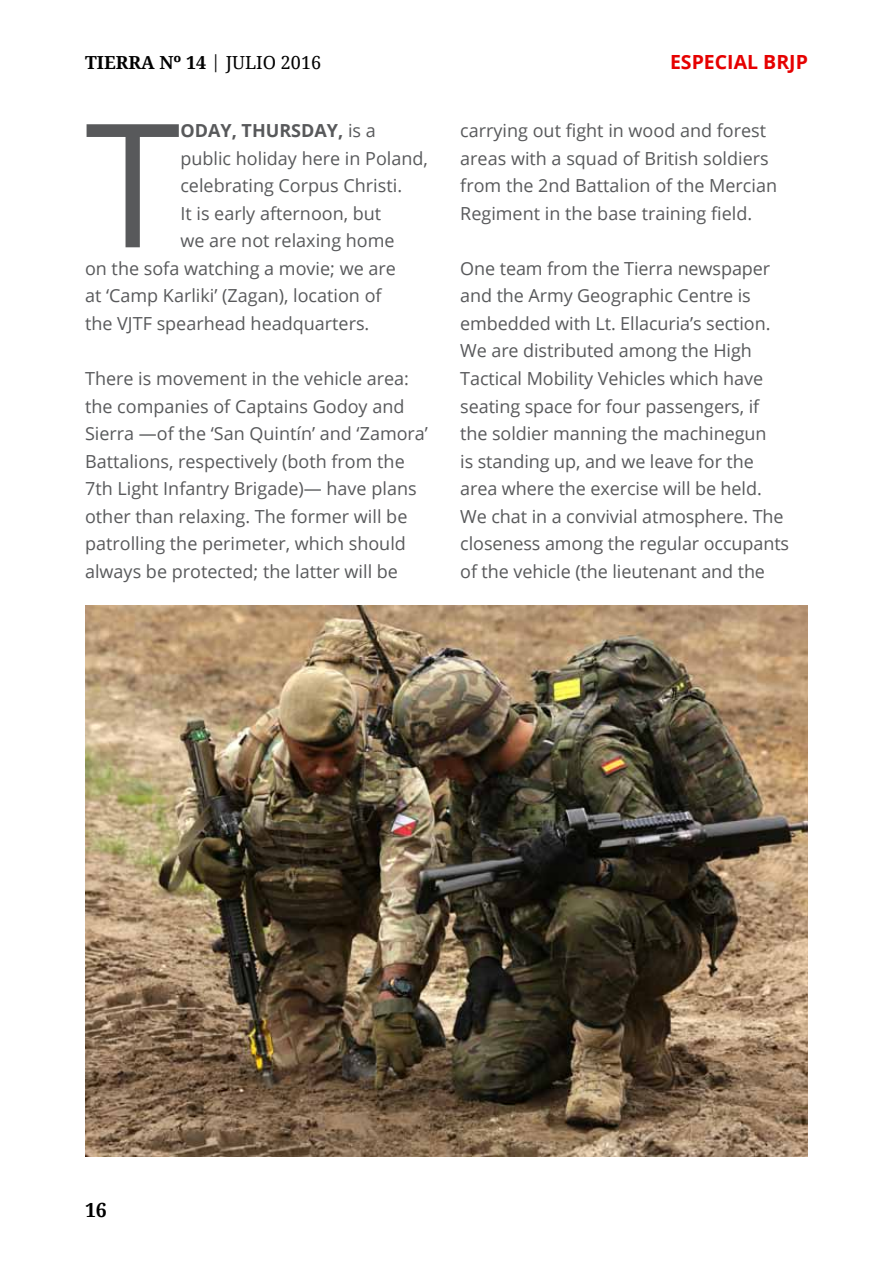
<style>
.page{position:relative;width:893px;height:1263px;background:#fff}
.page>*{position:absolute;margin:0;border:0;box-sizing:border-box;transform-origin:0 0}
.t1{font:172.35px "Open Sans";color:#58595b}
.t2{font:700 19.5px "Open Sans";color:#e60000}
.t3{font:700 19.5px "Droid Serif";color:#000}
.t4{font:18px/27.6px "Open Sans";color:#58595b}
.t5{font:700 18px "Droid Serif";color:#000}
.t6{font:700 18px "Open Sans";color:#58595b}
.s1{font-weight:400}
.s2{font-weight:700}
</style>
<div class="page">
<img style="left:85px;top:605px;width:723px;height:551px">
<p class="t5" style="left:85px;top:52px;width:238px">TIERRA Nº 14 <span class="s1">| JULIO 2016</span></p>
<p class="t2" style="left:670px;top:48px;width:139px">ESPECIAL BRJP</p>
<h1 class="t1" style="left:85px;top:67px;width:97px">T</h1>
<p class="t6" style="left:180px;top:118px;width:14px">ODAY</p>
<p class="t6" style="left:232px;top:118px;width:47px">, THURSDAY</p>
<p class="t4" style="left:338px;top:116px;width:39px"><span class="s2">,</span> is a</p>
<p class="t4" style="left:180px;top:144px;width:249px">public holiday here in Poland,</p>
<p class="t4" style="left:180px;top:171px;width:223px">celebrating Corpus Christi.</p>
<p class="t4" style="left:180px;top:199px;width:202px">It is early afternoon, but</p>
<p class="t4" style="left:180px;top:226px;width:216px">we are not relaxing home</p>
<p class="t4" style="left:85px;top:254px;width:312px">on the sofa watching a movie; we are</p>
<p class="t4" style="left:85px;top:282px;width:298px">at ‘Camp Karliki’ (Zagan), location of</p>
<p class="t4" style="left:85px;top:309px;width:286px">the VJTF spearhead headquarters.</p>
<p class="t4" style="left:85px;top:364px;width:344px">There is movement in the vehicle area: the companies of Captains Godoy and Sierra —of the ‘San Quintín’ and ‘Zamora’ Battalions, respectively (both from the 7th Light Infantry Brigade)— have plans other than relaxing. The former will be patrolling the perimeter, which should always be protected; the latter will be</p>
<p class="t4" style="left:460px;top:116px;width:318px">carrying out fight in wood and forest areas with a squad of British soldiers from the 2nd Battalion of the Mercian Regiment in the base training field.</p>
<p class="t4" style="left:460px;top:254px;width:330px">One team from the Tierra newspaper and the Army Geographic Centre is embedded with Lt. Ellacuria’s section.<br>We are distributed among the High Tactical Mobility Vehicles which have seating space for four passengers, if the soldier manning the machinegun<br>is standing up, and we leave for the area where the exercise will be held.<br>We chat in a convivial atmosphere. The closeness among the regular occupants of the vehicle (the lieutenant and the</p>
<p class="t3" style="left:85px;top:1199px;width:23px">16</p>
</div>
